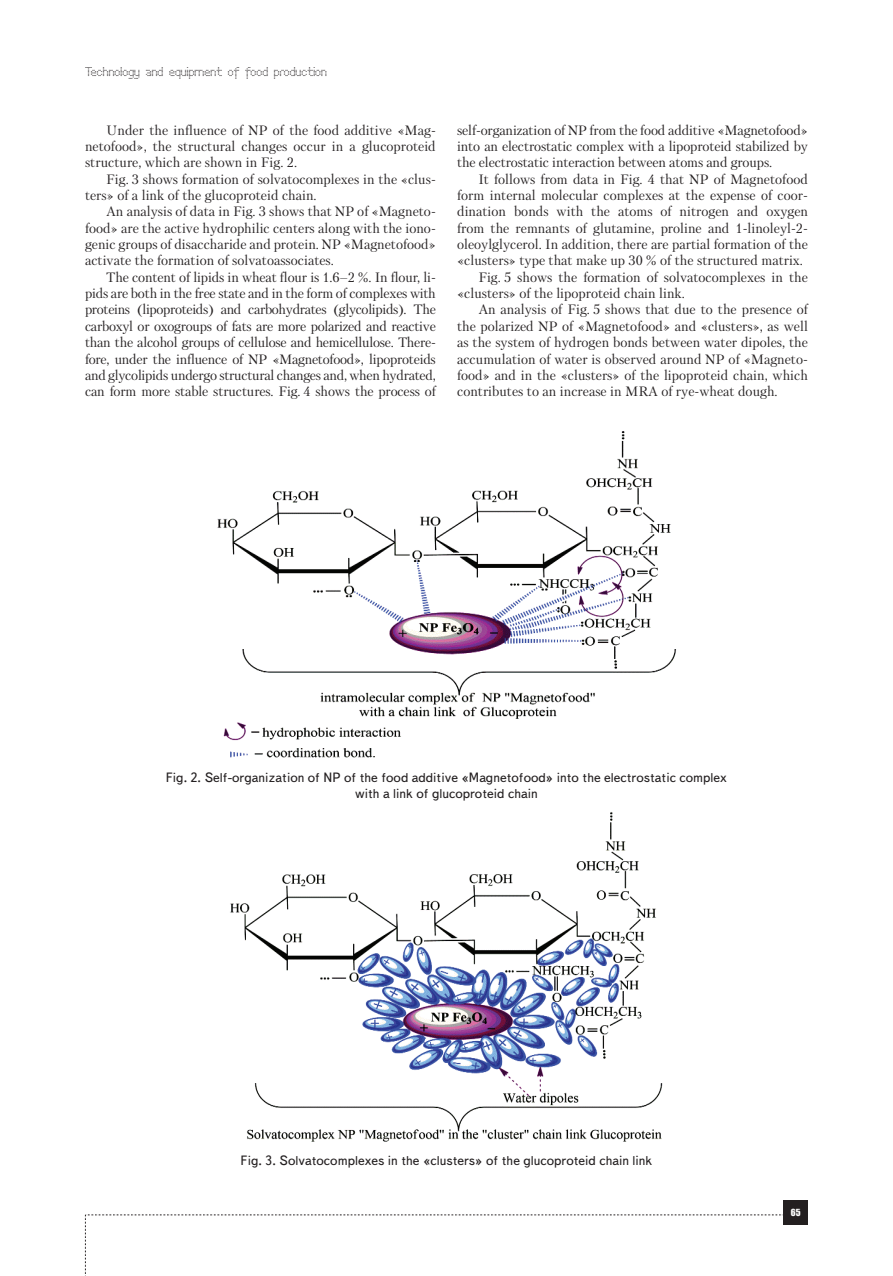
<style>
.page{position:relative;width:893px;height:1276px;background:#fff}
.page>*{position:absolute;margin:0;border:0;box-sizing:border-box;transform-origin:0 0}
.t1{font:13.5px/16.4px "Petersburg C";color:#231f20;text-align:justify}
.t2{font:13.5px/16.4px "Petersburg C";letter-spacing:-.02em;color:#231f20}
.t3{font:13.5px/16.2px "Text Book C";color:#231f20;text-align:center}
.t4{font:12px "Perfo C";letter-spacing:.015em;color:#231f20}
.t5{font:9px "Impact";color:#fff}
</style>
<div class="page">
<svg style="left:85px;top:1214px;width:699px;height:62px"></svg>
<div style="left:784px;top:1200px;width:24px;height:24px;background:#231f20"></div>
<img style="left:217px;top:431px;width:459px;height:327px">
<img style="left:230px;top:812px;width:433px;height:330px">
<p class="t4" style="left:85px;top:65px;width:243px">Technology and equipment of food production</p>
<p class="t1" style="left:85px;top:122px;width:352px;text-indent:21px">Under the influence of NP of the food additive «Mag&shy;netofood», the structural changes occur in a glucoproteid structure, which are shown in Fig. 2.</p>
<p class="t1" style="left:85px;top:171px;width:352px;text-indent:21px">Fig. 3 shows formation of solvatocomplexes in the «clus&shy;ters» of a link of the glucoproteid chain.</p>
<p class="t1" style="left:85px;top:203px;width:352px;text-indent:21px">An analysis of data in Fig. 3 shows that NP of «Magneto&shy;food» are the active hydrophilic centers along with the iono&shy;genic groups of disaccharide and protein. NP «Magnetofood» activate the formation of solvatoassociates.</p>
<p class="t2" style="left:85px;top:269px;width:352px;text-indent:21px">The content of lipids in wheat flour is 1.6–2 %. In flour, li&shy;pids are both in the free state and in the form of complexes with proteins (lipoproteids) and carbohydrates (glycolipids). The carboxyl or oxogroups of fats are more polarized and reactive than the alcohol groups of cellulose and hemicellulose. There&shy;fore, under the influence of NP «Magnetofood», lipoproteids and glycolipids undergo structural changes and, when hydrated, can form more stable structures. Fig. 4 shows the process of</p>
<p class="t1" style="left:457px;top:122px;width:352px">self-organization of NP from the food additive «Magnetofood» into an electrostatic complex with a lipoproteid stabilized by the electrostatic interaction between atoms and groups.</p>
<p class="t1" style="left:478px;top:171px;width:331px">It follows from data in Fig. 4 that NP of Magnetofood</p>
<p class="t1" style="left:457px;top:187px;width:351px">form internal molecular complexes at the expense of coor-</p>
<p class="t1" style="left:457px;top:203px;width:352px">dination bonds with the atoms of nitrogen and oxygen</p>
<p class="t1" style="left:457px;top:220px;width:352px">from the remnants of glutamine, proline and 1-linoleyl-2-</p>
<p class="t1" style="left:457px;top:236px;width:352px">oleoylglycerol. In addition, there are partial formation of the</p>
<p class="t1" style="left:457px;top:252px;width:347px">«clusters» type that make up 30 % of the structured matrix.</p>
<p class="t1" style="left:478px;top:269px;width:331px">Fig. 5 shows the formation of solvatocomplexes in the</p>
<p class="t1" style="left:457px;top:285px;width:229px">«clusters» of the lipoproteid chain link.</p>
<p class="t1" style="left:478px;top:301px;width:331px">An analysis of Fig. 5 shows that due to the presence of</p>
<p class="t1" style="left:457px;top:318px;width:352px">the polarized NP of «Magnetofood» and «clusters», as well</p>
<p class="t1" style="left:457px;top:334px;width:352px">as the system of hydrogen bonds between water dipoles, the</p>
<p class="t1" style="left:457px;top:350px;width:352px">accumulation of water is observed around NP of «Magneto-</p>
<p class="t1" style="left:457px;top:367px;width:352px">food» and in the «clusters» of the lipoproteid chain, which</p>
<p class="t1" style="left:457px;top:383px;width:322px">contributes to an increase in MRA of rye-wheat dough.</p>
<p class="t3" style="left:166px;top:769px;width:563px">Fig. 2. Self-organization of NP of the food additive «Magnetofood» into the electrostatic complex with a link of glucoproteid chain</p>
<p class="t3" style="left:241px;top:1152px;width:413px">Fig. 3. Solvatocomplexes in the «clusters» of the glucoproteid chain link</p>
<p class="t5" style="left:791px;top:1205px;width:11px">65</p>
</div>
